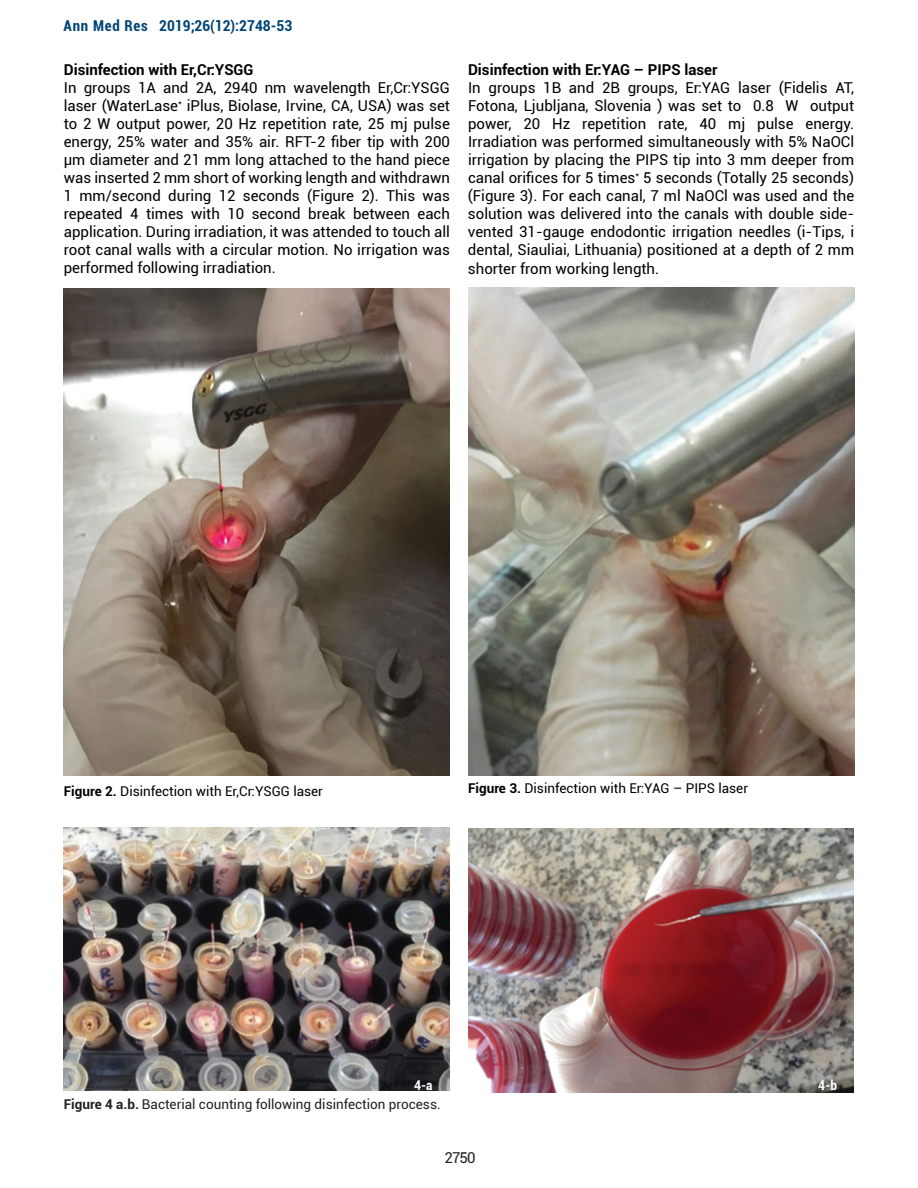
<style>
.page{position:relative;width:918px;height:1188px;background:#fff}
.page>*{position:absolute;margin:0;border:0;box-sizing:border-box;transform-origin:0 0}
.t1{font:15px/18px "Roboto";color:#000;text-align:justify}
.t2{font:700 15px "Roboto";color:#000}
.t3{font:700 condensed 15px "Roboto";color:#004475}
.t4{font:15px "Roboto";color:#231f20}
.t5{font:13.5px "Roboto";color:#000}
.t6{font:13.5px "Roboto";color:#231f20}
.t7{font:700 condensed 13.5px "Roboto";color:#fff}
.s1{font-weight:700}
</style>
<div class="page">
<img style="left:64px;top:289px;width:386px;height:487px">
<img style="left:468px;top:288px;width:386px;height:488px">
<img style="left:64px;top:828px;width:386px;height:262px">
<img style="left:468px;top:829px;width:385px;height:264px">
<p class="t3" style="left:64px;top:15px;width:230px">Ann Med Res 2019;26(12):2748-53</p>
<p class="t2" style="left:64px;top:59px;width:191px">Disinfection with Er,Cr:YSGG</p>
<p class="t1" style="left:64px;top:78px;width:388px">In groups 1A and 2A, 2940 nm wavelength Er,Cr:YSGG laser (WaterLase<sup>*</sup> iPlus, Biolase, Irvine, CA, USA) was set to 2 W output power, 20 Hz repetition rate, 25 mj pulse energy, 25% water and 35% air. RFT-2 fiber tip with 200 µm diameter and 21 mm long attached to the hand piece was inserted 2 mm short of working length and withdrawn 1 mm/second during 12 seconds (Figure 2). This was repeated 4 times with 10 second break between each application. During irradiation, it was attended to touch all root canal walls with a circular motion. No irrigation was performed following irradiation.</p>
<p class="t2" style="left:468px;top:59px;width:251px">Disinfection with Er:YAG – PIPS laser</p>
<p class="t1" style="left:468px;top:78px;width:388px">In groups 1B and 2B groups, Er:YAG laser (Fidelis AT, Fotona, Ljubljana, Slovenia ) was set to 0.8 W output power, 20 Hz repetition rate, 40 mj pulse energy.<br>Irradiation was performed simultaneously with 5% NaOCl irrigation by placing the PIPS tip into 3 mm deeper from canal orifices for 5 times<sup>*</sup> 5 seconds (Totally 25 seconds) (Figure 3). For each canal, 7 ml NaOCl was used and the solution was delivered into the canals with double side&shy;vented 31-gauge endodontic irrigation needles (i-Tips, i dental, Siauliai, Lithuania) positioned at a depth of 2 mm shorter from working length.</p>
<p class="t5" style="left:64px;top:782px;width:261px"><span class="s1">Figure 2.</span> Disinfection with Er,Cr:YSGG laser</p>
<p class="t5" style="left:468px;top:779px;width:282px"><span class="s1">Figure 3.</span> Disinfection with Er:YAG – PIPS laser</p>
<p class="t7" style="left:414px;top:1076px;width:20px">4-a</p>
<p class="t7" style="left:818px;top:1076px;width:20px">4-b</p>
<p class="t6" style="left:64px;top:1094px;width:378px"><span class="s1">Figure 4 a.b.</span> Bacterial counting following disinfection process.</p>
<p class="t4" style="left:445px;top:1147px;width:32px">2750</p>
</div>
